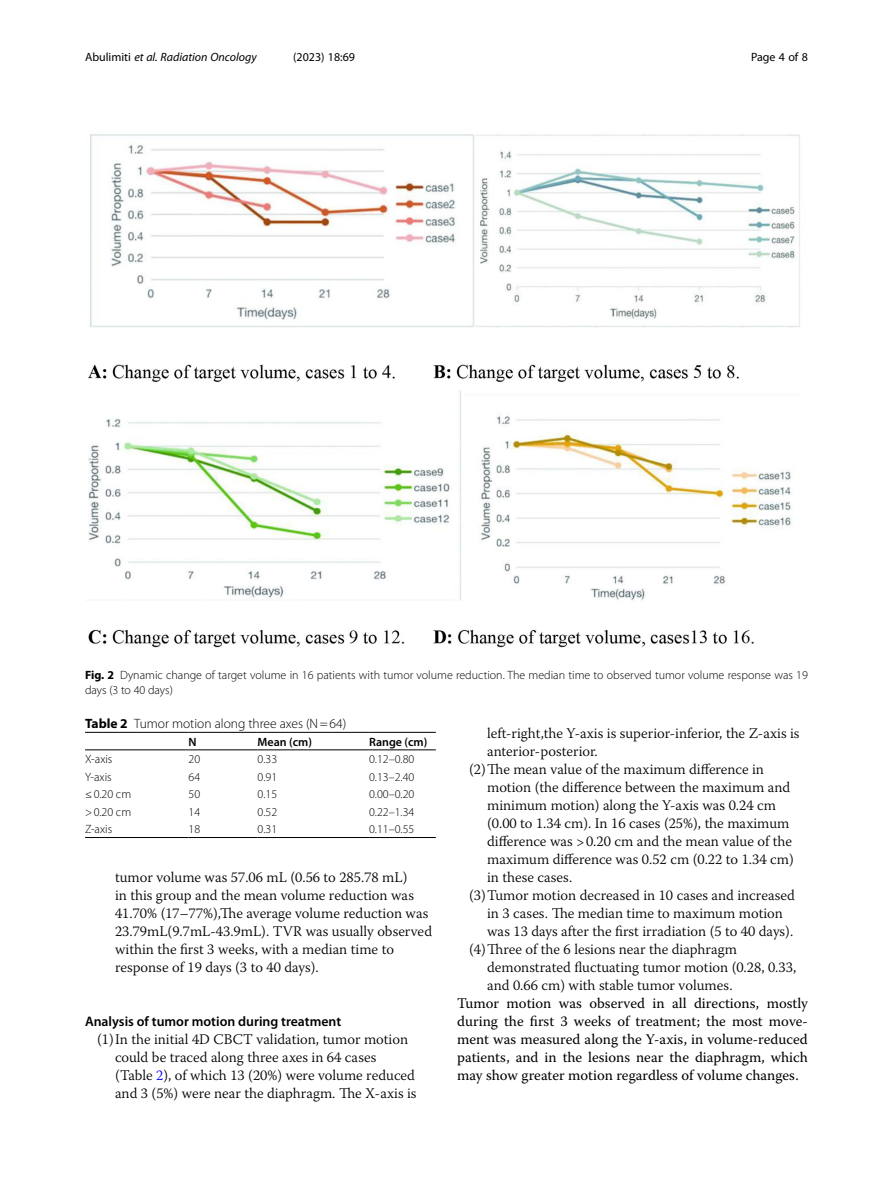
<style>
.page{position:relative;width:893px;height:1191px;background:#fff}
.page>*{position:absolute;margin:0;border:0;box-sizing:border-box;transform-origin:0 0}
.Ordered_L1_Middle{font:300 14.7px/18px "Warnock Pro";color:#000}
.Ordered_L1_First{font:300 14.7px/18px "Warnock Pro";color:#000}
.Body_Text{font:14.7px/18px "Warnock Pro";color:#000;text-align:justify}
.Ordered_L1_Last{font:300 14.7px/18px "Warnock Pro";color:#000}
.Head_2{font:600 13.8px "Myriad Pro";color:#000}
.Table_Caption{font:300 13.5px "Myriad Pro";color:#000}
.Figure_Caption{font:300 12px/15px "Myriad Pro";color:#000}
.Table_Body_Tab2_Deci{font:300 12px "Myriad Pro";color:#000}
.Table_Body{font:300 12px "Myriad Pro";color:#000}
.t1{font:italic 12px "Myriad Pro";color:#000}
.t2{font:12px "Myriad Pro";color:#000}
.Table_Head{font:600 12px "Myriad Pro";color:#000}
.s1{font-style:normal}
.s2{font-weight:700}
.s3{color:#00f}
</style>
<div class="page">
<hr style="left:85px;top:749px;width:104px;height:1px;background:#000">
<hr style="left:189px;top:732px;width:69px;height:1px;background:#000">
<hr style="left:189px;top:749px;width:69px;height:1px;background:#000">
<hr style="left:258px;top:732px;width:111px;height:1px;background:#000">
<hr style="left:258px;top:749px;width:111px;height:1px;background:#000">
<hr style="left:369px;top:732px;width:67px;height:1px;background:#000">
<hr style="left:369px;top:749px;width:67px;height:1px;background:#000">
<hr style="left:85px;top:837px;width:104px;height:1px;background:#000">
<hr style="left:189px;top:837px;width:69px;height:1px;background:#000">
<hr style="left:258px;top:837px;width:111px;height:1px;background:#000">
<hr style="left:369px;top:837px;width:67px;height:1px;background:#000">
<hr style="left:85px;top:732px;width:104px;height:1px;background:#000">
<img style="left:88px;top:134px;width:712px;height:514px">
<p class="t1" style="left:85px;top:50px;width:173px"><span class="s1">Abulimiti</span> et al. Radiation Oncology</p>
<p class="t2" style="left:293px;top:50px;width:63px">(2023) 18:69</p>
<p class="t2" style="left:751px;top:50px;width:58px">Page 4 of 8</p>
<p class="Figure_Caption" style="left:85px;top:668px;width:724px"><span class="s2">Fig. 2</span> Dynamic change of target volume in 16 patients with tumor volume reduction. The median time to observed tumor volume response was 19 days (3 to 40 days)</p>
<p class="Table_Caption" style="left:85px;top:716px;width:263px"><span class="s2">Table 2</span> Tumor motion along three axes (N=64)</p>
<p class="Table_Head" style="left:189px;top:734px;width:10px">N</p>
<p class="Table_Head" style="left:258px;top:734px;width:56px">Mean (cm)</p>
<p class="Table_Head" style="left:369px;top:734px;width:60px">Range (cm)</p>
<p class="Table_Body" style="left:85px;top:752px;width:29px">X-axis</p>
<p class="Table_Body_Tab2_Deci" style="left:189px;top:752px;width:13px">20</p>
<p class="Table_Body_Tab2_Deci" style="left:258px;top:752px;width:21px">0.33</p>
<p class="Table_Body_Tab2_Deci" style="left:369px;top:752px;width:47px">0.12–0.80</p>
<p class="Table_Body" style="left:85px;top:770px;width:28px">Y-axis</p>
<p class="Table_Body_Tab2_Deci" style="left:189px;top:770px;width:13px">64</p>
<p class="Table_Body_Tab2_Deci" style="left:258px;top:770px;width:21px">0.91</p>
<p class="Table_Body_Tab2_Deci" style="left:369px;top:770px;width:47px">0.13–2.40</p>
<p class="Table_Body" style="left:85px;top:787px;width:48px">≤0.20 cm</p>
<p class="Table_Body_Tab2_Deci" style="left:189px;top:787px;width:13px">50</p>
<p class="Table_Body_Tab2_Deci" style="left:258px;top:787px;width:21px">0.15</p>
<p class="Table_Body_Tab2_Deci" style="left:369px;top:787px;width:47px">0.00–0.20</p>
<p class="Table_Body" style="left:85px;top:805px;width:48px">&gt;0.20 cm</p>
<p class="Table_Body_Tab2_Deci" style="left:189px;top:805px;width:13px">14</p>
<p class="Table_Body_Tab2_Deci" style="left:258px;top:805px;width:21px">0.52</p>
<p class="Table_Body_Tab2_Deci" style="left:369px;top:805px;width:47px">0.22–1.34</p>
<p class="Table_Body" style="left:85px;top:822px;width:29px">Z-axis</p>
<p class="Table_Body_Tab2_Deci" style="left:189px;top:822px;width:13px">18</p>
<p class="Table_Body_Tab2_Deci" style="left:258px;top:822px;width:21px">0.31</p>
<p class="Table_Body_Tab2_Deci" style="left:369px;top:822px;width:47px">0.11–0.55</p>
<p class="Ordered_L1_Middle" style="left:115px;top:868px;width:319px">tumor volume was 57.06 mL (0.56 to 285.78 mL)<br>in this group and the mean volume reduction was 41.70% (17–77%),The average volume reduction was 23.79mL(9.7mL-43.9mL). TVR was usually observed within the first 3 weeks, with a median time to response of 19 days (3 to 40 days).</p>
<p class="Head_2" style="left:85px;top:1013px;width:258px">Analysis of tumor motion during treatment</p>
<p class="Ordered_L1_First" style="left:115px;top:1030px;width:303px;text-indent:-18px">(1)In the initial 4D CBCT validation, tumor motion could be traced along three axes in 64 cases (Table <span class="s3">2</span>), of which 13 (20%) were volume reduced and 3 (5%) were near the diaphragm. The X-axis is</p>
<p class="Ordered_L1_First" style="left:487px;top:724px;width:314px">left-right,the Y-axis is superior-inferior, the Z-axis is anterior-posterior.</p>
<p class="Ordered_L1_Middle" style="left:487px;top:760px;width:308px;text-indent:-18px">(2)The mean value of the maximum difference in motion (the difference between the maximum and minimum motion) along the Y-axis was 0.24 cm (0.00 to 1.34 cm). In 16 cases (25%), the maximum difference was &gt;0.20 cm and the mean value of the maximum difference was 0.52 cm (0.22 to 1.34 cm) in these cases.</p>
<p class="Ordered_L1_Middle" style="left:487px;top:886px;width:309px;text-indent:-18px">(3)Tumor motion decreased in 10 cases and increased in 3 cases. The median time to maximum motion was 13 days after the first irradiation (5 to 40 days).</p>
<p class="Ordered_L1_Last" style="left:487px;top:940px;width:311px;text-indent:-18px">(4)Three of the 6 lesions near the diaphragm demonstrated fluctuating tumor motion (0.28, 0.33, and 0.66 cm) with stable tumor volumes.</p>
<p class="Body_Text" style="left:457px;top:994px;width:352px">Tumor motion was observed in all directions, mostly during the first 3 weeks of treatment; the most move&shy;ment was measured along the Y-axis, in volume-reduced patients, and in the lesions near the diaphragm, which may show greater motion regardless of volume changes.</p>
</div>
